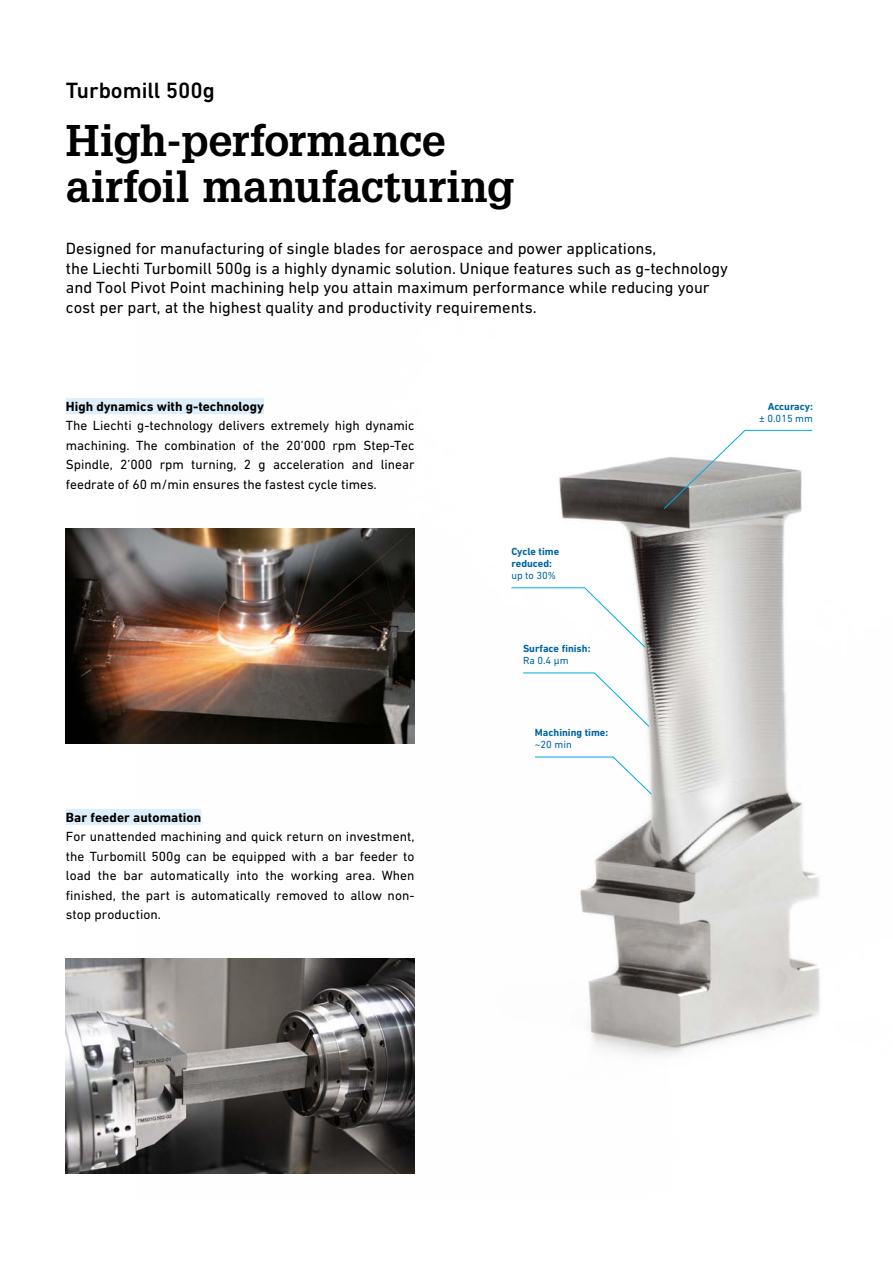
<style>
.page{position:relative;width:893px;height:1263px;background:#fff}
.page>*{position:absolute;margin:0;border:0;box-sizing:border-box;transform-origin:0 0}
.t1{font:700 43.35px/45.2px "Glypha LT Pro";color:#000}
.t2{font:500 22.5px "DIN Next W1 G";color:#000}
.t3{font:16.5px/19.5px "DIN Next W1 G";color:#000}
.t4{font:13.5px/19.5px "DIN Next W1 G";color:#000;text-align:justify}
.t5{font:700 13.5px "DIN Next W1 G";color:#000}
.t6{font:700 10.5px/12px "DIN Next W1 G";color:#0067a2}
.t7{font:10.5px "DIN Next W1 G";color:#0067a2}
</style>
<div class="page">
<img style="left:132px;top:458px;width:688px;height:597px">
<div style="left:66px;top:398px;width:198px;height:16px;background:#ddeffc"></div>
<div style="left:66px;top:809px;width:135px;height:16px;background:#ddeffc"></div>
<img style="left:66px;top:528px;width:349px;height:215px">
<img style="left:66px;top:958px;width:349px;height:216px">
<svg style="left:663px;top:429px;width:150px;height:81px"></svg>
<svg style="left:510px;top:587px;width:136px;height:61px"></svg>
<svg style="left:522px;top:672px;width:128px;height:56px"></svg>
<svg style="left:534px;top:756px;width:119px;height:39px"></svg>
<h2 class="t2" style="left:66px;top:77px;width:151px">Turbomill 500g</h2>
<h1 class="t1" style="left:66px;top:117px;width:450px">High-performance airfoil manufacturing</h1>
<p class="t3" style="left:66px;top:239px;width:664px">Designed for manufacturing of single blades for aerospace and power applications,<br>the Liechti Turbomill 500g is a highly dynamic solution. Unique features such as g-technology and Tool Pivot Point machining help you attain maximum performance while reducing your cost per part, at the highest quality and productivity requirements.</p>
<p class="t5" style="left:66px;top:398px;width:200px">High dynamics with g-technology</p>
<p class="t4" style="left:66px;top:416px;width:350px">The Liechti g-technology delivers extremely high dynamic machining. The combination of the 20’000 rpm Step-Tec Spindle, 2’000 rpm turning, 2 g acceleration and linear feedrate of 60 m/min ensures the fastest cycle times.</p>
<p class="t5" style="left:66px;top:809px;width:137px">Bar feeder automation</p>
<p class="t4" style="left:66px;top:826px;width:350px">For unattended machining and quick return on investment, the Turbomill 500g can be equipped with a bar feeder to load the bar automatically into the working area. When finished, the part is automatically removed to allow non&shy;stop production.</p>
<p class="t6" style="left:511px;top:545px;width:49px">Cycle time reduced:</p>
<p class="t7" style="left:511px;top:569px;width:46px">up to 30%</p>
<p class="t6" style="left:523px;top:643px;width:69px">Surface finish:</p>
<p class="t7" style="left:523px;top:655px;width:47px">Ra 0.4 μm</p>
<p class="t6" style="left:535px;top:727px;width:75px">Machining time:</p>
<p class="t7" style="left:535px;top:739px;width:38px">~20 min</p>
<p class="t6" style="left:768px;top:400px;width:47px">Accuracy:</p>
<p class="t7" style="left:759px;top:412px;width:55px">± 0.015 mm</p>
</div>
